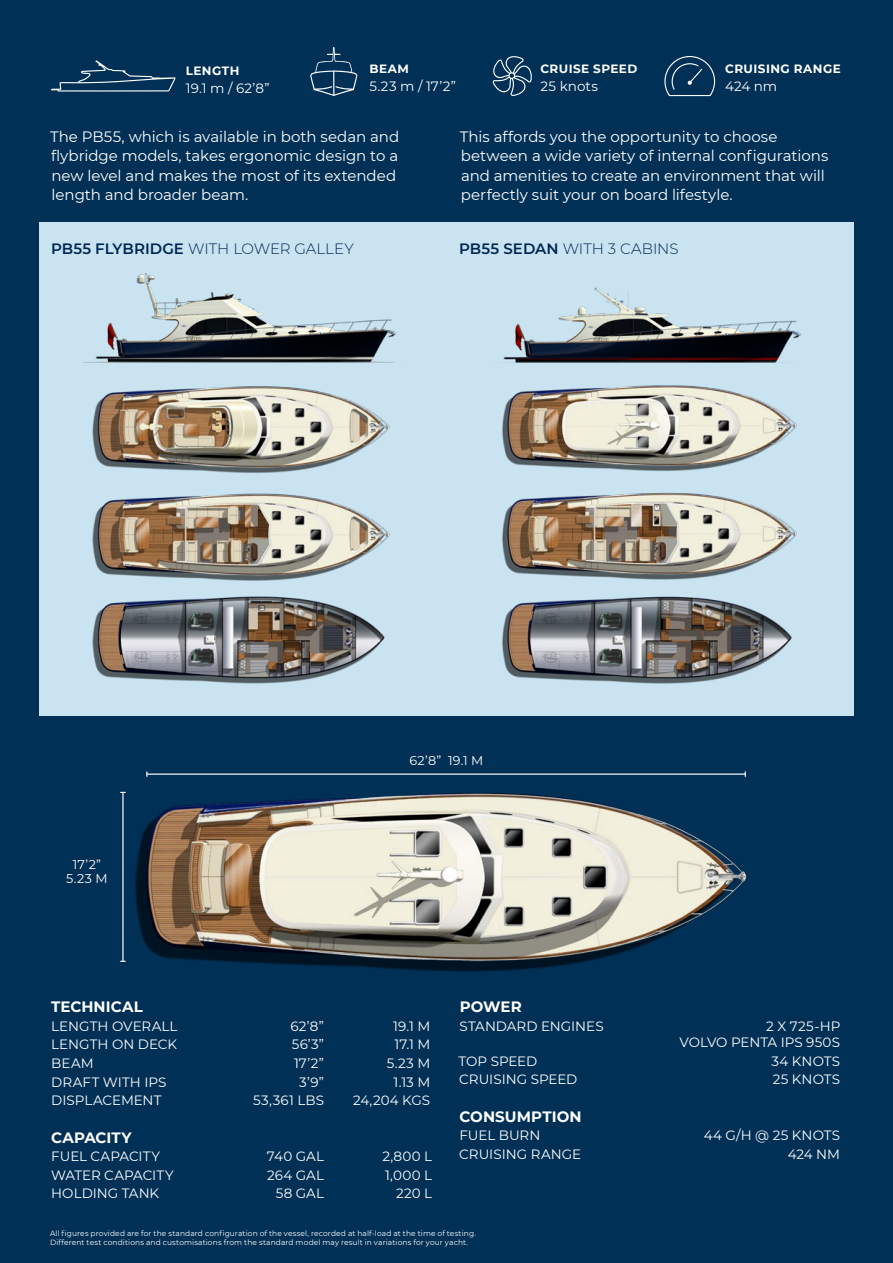
<style>
.page{position:relative;width:893px;height:1263px;background:#003055}
.page>*{position:absolute;margin:0;border:0;box-sizing:border-box;transform-origin:0 0}
.t1{font:15px/19.5px "Montserrat";letter-spacing:-.005em;color:#fff}
.t2{font:300 15px "Montserrat";color:#002753}
.t3{font:700 15px "Montserrat";letter-spacing:.005em;color:#fff}
.t4{font:13.5px/16.5px "Montserrat";letter-spacing:.005em;color:#fff;text-align:right}
.t5{font:13.5px "Montserrat";letter-spacing:-.015em;color:#fff}
.t6{font:12.75px "Montserrat";letter-spacing:.01em;color:#fff}
.t7{font:700 12px "Montserrat";letter-spacing:.035em;color:#fff}
.t8{font:7.5px/9px "Montserrat";letter-spacing:.015em;color:#fff}
.s1{font-weight:600}
</style>
<div class="page">
<div style="left:39px;top:223px;width:815px;height:493px;background:#c9e3f0"></div>
<svg style="left:664px;top:56px;width:51px;height:40px"></svg>
<svg style="left:493px;top:56px;width:39px;height:40px"></svg>
<svg style="left:51px;top:61px;width:125px;height:31px"></svg>
<img style="left:84px;top:273px;width:313px;height:90px">
<img style="left:503px;top:287px;width:299px;height:76px">
<img style="left:502px;top:385px;width:295px;height:86px">
<img style="left:135px;top:775px;width:612px;height:197px">
<img style="left:502px;top:492px;width:295px;height:88px">
<img style="left:502px;top:596px;width:290px;height:88px">
<img style="left:92px;top:386px;width:298px;height:87px">
<img style="left:92px;top:493px;width:298px;height:88px">
<img style="left:92px;top:596px;width:293px;height:88px">
<hr style="left:122px;top:792px;width:2px;height:169px;background:#fff">
<hr style="left:147px;top:773px;width:598px;height:2px;background:#fff">
<svg style="left:310px;top:47px;width:47px;height:49px"></svg>
<p class="t7" style="left:186px;top:62px;width:55px">LENGTH</p>
<p class="t4" style="left:186px;top:79px;width:85px">19.1 m / 62’8”</p>
<p class="t7" style="left:369px;top:61px;width:41px">BEAM</p>
<p class="t4" style="left:369px;top:78px;width:88px">5.23 m / 17’2”</p>
<p class="t7" style="left:540px;top:61px;width:98px">CRUISE SPEED</p>
<p class="t4" style="left:540px;top:78px;width:59px">25 knots</p>
<p class="t7" style="left:725px;top:61px;width:117px">CRUISING RANGE</p>
<p class="t4" style="left:725px;top:78px;width:53px">424 nm</p>
<p class="t1" style="left:50px;top:126px;width:351px">The PB55, which is available in both sedan and flybridge models, takes ergonomic design to a new level and makes the most of its extended length and broader beam.</p>
<p class="t1" style="left:460px;top:126px;width:370px">This affords you the opportunity to choose between a wide variety of internal configurations and amenities to create an environment that will perfectly suit your on board lifestyle.</p>
<p class="t2" style="left:51px;top:238px;width:304px"><span class="s1">PB55 FLYBRIDGE</span> WITH LOWER GALLEY</p>
<p class="t2" style="left:459px;top:238px;width:221px"><span class="s1">PB55 SEDAN</span> WITH 3 CABINS</p>
<p class="t6" style="left:73px;top:855px;width:30px">17’2”</p>
<p class="t6" style="left:66px;top:870px;width:43px">5.23 M</p>
<p class="t6" style="left:410px;top:752px;width:75px">62’8” 19.1 M</p>
<p class="t3" style="left:51px;top:996px;width:93px">TECHNICAL</p>
<p class="t4" style="left:51px;top:1017px;width:128px">LENGTH OVERALL</p>
<p class="t4" style="left:290px;top:1017px;width:35px">62’8”</p>
<p class="t4" style="left:393px;top:1017px;width:39px">19.1 M</p>
<p class="t4" style="left:51px;top:1036px;width:127px">LENGTH ON DECK</p>
<p class="t4" style="left:292px;top:1036px;width:34px">56’3”</p>
<p class="t4" style="left:395px;top:1036px;width:37px">17.1 M</p>
<p class="t4" style="left:51px;top:1054px;width:44px">BEAM</p>
<p class="t4" style="left:294px;top:1054px;width:31px">17’2”</p>
<p class="t4" style="left:387px;top:1054px;width:45px">5.23 M</p>
<p class="t4" style="left:51px;top:1073px;width:117px">DRAFT WITH IPS</p>
<p class="t4" style="left:299px;top:1073px;width:26px">3’9”</p>
<p class="t4" style="left:394px;top:1073px;width:38px">1.13 M</p>
<p class="t4" style="left:51px;top:1092px;width:112px">DISPLACEMENT</p>
<p class="t4" style="left:253px;top:1092px;width:72px">53,361 LBS</p>
<p class="t4" style="left:353px;top:1092px;width:79px">24,204 KGS</p>
<p class="t3" style="left:51px;top:1126px;width:82px">CAPACITY</p>
<p class="t4" style="left:51px;top:1147px;width:110px">FUEL CAPACITY</p>
<p class="t4" style="left:267px;top:1147px;width:59px">740 GAL</p>
<p class="t4" style="left:382px;top:1147px;width:51px">2,800 L</p>
<p class="t4" style="left:51px;top:1166px;width:124px">WATER CAPACITY</p>
<p class="t4" style="left:267px;top:1166px;width:58px">264 GAL</p>
<p class="t4" style="left:385px;top:1166px;width:48px">1,000 L</p>
<p class="t4" style="left:51px;top:1185px;width:109px">HOLDING TANK</p>
<p class="t4" style="left:276px;top:1185px;width:50px">58 GAL</p>
<p class="t4" style="left:396px;top:1185px;width:38px">220 L</p>
<p class="t3" style="left:460px;top:996px;width:64px">POWER</p>
<p class="t4" style="left:460px;top:1017px;width:146px">STANDARD ENGINES</p>
<p class="t4" style="left:679px;top:1017px;width:162px">2 X 725-HP<br>VOLVO PENTA IPS 950S</p>
<p class="t5" style="left:459px;top:1052px;width:80px">TOP SPEED</p>
<p class="t4" style="left:772px;top:1052px;width:70px">34 KNOTS</p>
<p class="t4" style="left:459px;top:1071px;width:119px">CRUISING SPEED</p>
<p class="t4" style="left:773px;top:1071px;width:69px">25 KNOTS</p>
<p class="t3" style="left:459px;top:1105px;width:124px">CONSUMPTION</p>
<p class="t4" style="left:459px;top:1127px;width:82px">FUEL BURN</p>
<p class="t4" style="left:704px;top:1127px;width:138px">44 G/H @ 25 KNOTS</p>
<p class="t4" style="left:459px;top:1145px;width:123px">CRUISING RANGE</p>
<p class="t4" style="left:788px;top:1145px;width:54px">424 NM</p>
<p class="t8" style="left:50px;top:1228px;width:427px">All figures provided are for the standard configuration of the vessel, recorded at half-load at the time of testing.<br>Different test conditions and customisations from the standard model may result in variations for your yacht.</p>
</div>
